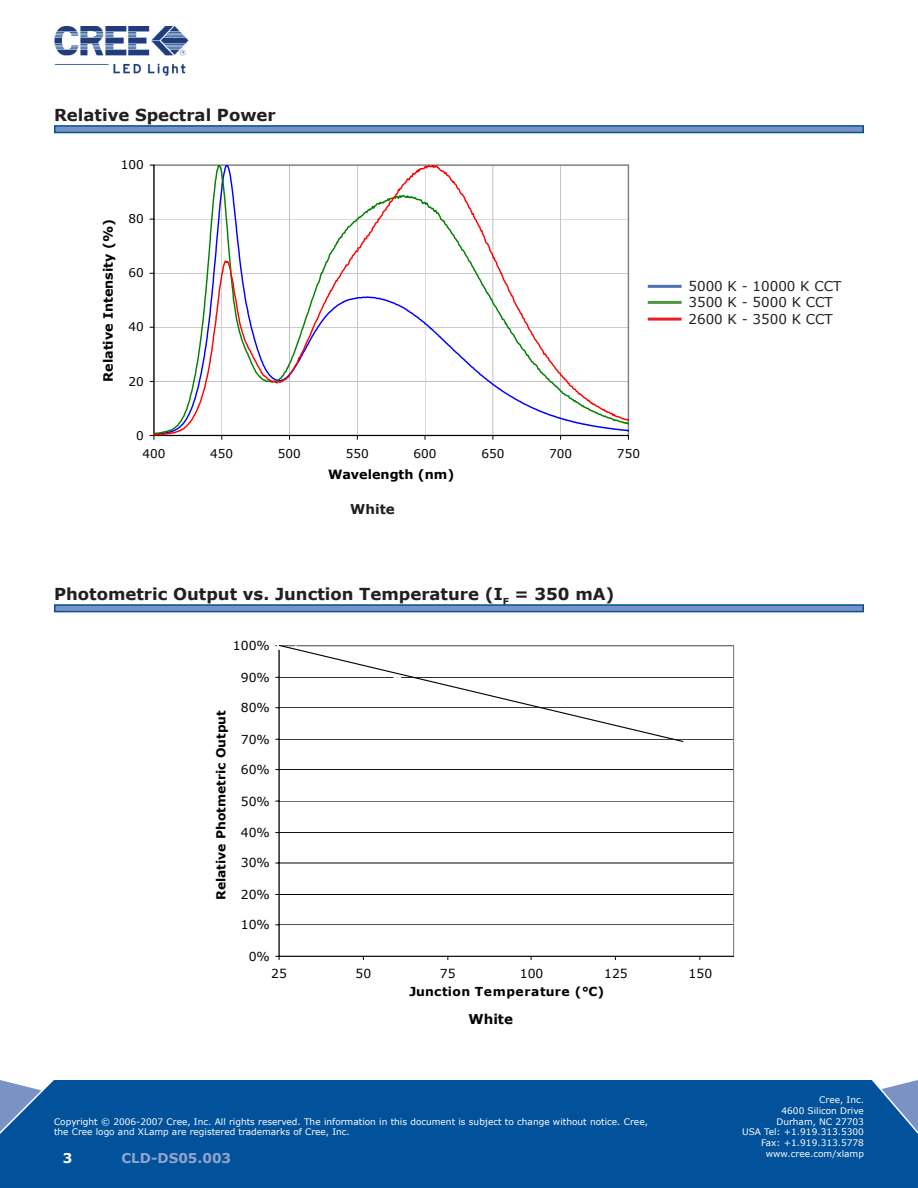
<style>
.page{position:relative;width:918px;height:1188px;background:#fff}
.page>*{position:absolute;margin:0;border:0;box-sizing:border-box;transform-origin:0 0}
.t1{font:700 16.5px "Verdana";color:#231f20}
.t2{font:13.5px/16.2px "Verdana";color:#231f20}
.t3{font:700 13.5px "Verdana";color:#90a3ce}
.t4{font:700 13.5px "Verdana";color:#231f20}
.t5{font:700 13.5px "Verdana";color:#040503}
.t6{font:700 12.75px "Verdana";color:#000}
.t7{font:12.45px "Verdana";letter-spacing:-.005em;color:#000}
.t8{font:700 12.45px "Verdana";color:#000}
.t9{font:700 12.45px "Verdana";letter-spacing:.035em;color:#000}
.t10{font:12px/19.2px "Verdana";color:#000}
.t11{font:9px/10.8px "Verdana";color:#fff}
</style>
<div class="page">
<div style="left:0;top:1080px;width:918px;height:108px;background:#01529a"></div>
<img style="left:54px;top:27px;width:135px;height:48px">
<div style="left:55px;top:126px;width:808px;height:7px;background:#7a92c4"></div>
<div style="left:54px;top:125px;width:810px;height:8px;border:2px solid #01529a"></div>
<div style="left:55px;top:605px;width:808px;height:7px;background:#7a92c4"></div>
<div style="left:54px;top:604px;width:810px;height:8px;border:2px solid #01529a"></div>
<hr style="left:279px;top:925px;width:455px;height:1px;background:#000">
<hr style="left:279px;top:894px;width:455px;height:1px;background:#000">
<hr style="left:279px;top:863px;width:455px;height:1px;background:#000">
<hr style="left:279px;top:833px;width:455px;height:1px;background:#000">
<hr style="left:279px;top:801px;width:455px;height:1px;background:#000">
<hr style="left:279px;top:770px;width:455px;height:1px;background:#000">
<hr style="left:279px;top:739px;width:455px;height:1px;background:#000">
<hr style="left:279px;top:708px;width:455px;height:1px;background:#000">
<hr style="left:279px;top:677px;width:455px;height:1px;background:#000">
<hr style="left:279px;top:646px;width:1px;height:310px;background:#000">
<hr style="left:279px;top:956px;width:455px;height:1px;background:#000">
<svg style="left:276px;top:645px;width:408px;height:97px"></svg>
<svg style="left:150px;top:164px;width:480px;height:275px"></svg>
<hr style="left:648px;top:301px;width:34px;height:3px;background:#4e9842">
<hr style="left:648px;top:318px;width:34px;height:3px;background:#eb1d23">
<hr style="left:648px;top:285px;width:34px;height:3px;background:#4d71b7">
<h1 class="t1" style="left:54px;top:104px;width:223px">Relative Spectral Power</h1>
<h3 class="t10" style="left:121px;top:155px;width:25px">100</h3>
<h3 class="t6" style="left:100px;top:382px;width:164px;rotate:-90deg">Relative Intensity (%)</h3>
<h3 class="t10" style="left:129px;top:209px;width:17px">80</h3>
<h3 class="t10" style="left:129px;top:263px;width:17px">60</h3>
<h3 class="t10" style="left:129px;top:317px;width:17px">40</h3>
<h3 class="t10" style="left:129px;top:371px;width:17px">20</h3>
<h3 class="t10" style="left:136px;top:425px;width:9px">0</h3>
<h3 class="t10" style="left:142px;top:443px;width:25px">400</h3>
<h3 class="t10" style="left:210px;top:443px;width:25px">450</h3>
<h3 class="t10" style="left:278px;top:443px;width:25px">500</h3>
<h3 class="t10" style="left:346px;top:443px;width:25px">550</h3>
<h3 class="t10" style="left:414px;top:443px;width:25px">600</h3>
<h3 class="t10" style="left:481px;top:443px;width:25px">650</h3>
<h3 class="t10" style="left:549px;top:443px;width:25px">700</h3>
<h3 class="t10" style="left:617px;top:443px;width:25px">750</h3>
<h3 class="t6" style="left:328px;top:466px;width:128px">Wavelength (nm)</h3>
<h2 class="t4" style="left:350px;top:500px;width:46px">White</h2>
<h1 class="t1" style="left:54px;top:583px;width:562px">Photometric Output vs. Junction Temperature (I<sub>F</sub> = 350 mA)</h1>
<h3 class="t7" style="left:233px;top:638px;width:38px">100%</h3>
<h3 class="t8" style="left:213px;top:900px;width:191px;rotate:-90deg">Relative Photmetric Output</h3>
<h3 class="t7" style="left:241px;top:669px;width:31px">90%</h3>
<h3 class="t7" style="left:241px;top:700px;width:31px">80%</h3>
<h3 class="t7" style="left:241px;top:731px;width:31px">70%</h3>
<h3 class="t7" style="left:241px;top:762px;width:31px">60%</h3>
<h3 class="t7" style="left:241px;top:793px;width:31px">50%</h3>
<h3 class="t7" style="left:241px;top:825px;width:31px">40%</h3>
<h3 class="t7" style="left:241px;top:855px;width:31px">30%</h3>
<h3 class="t7" style="left:241px;top:887px;width:31px">20%</h3>
<h3 class="t7" style="left:241px;top:917px;width:31px">10%</h3>
<h3 class="t7" style="left:249px;top:948px;width:23px">0%</h3>
<h3 class="t10" style="left:692px;top:271px;width:130px">5000K - 10000K CCT<br>3500K - 5000K CCT<br>2600K - 2500K CCT</h3>
<h2 class="t2" style="left:688px;top:278px;width:155px">5000 K - 10000 K CCT<br>3500 K - 5000 K CCT<br>2600 K - 3500 K CCT</h2>
<h3 class="t7" style="left:271px;top:965px;width:17px">25</h3>
<h3 class="t7" style="left:356px;top:965px;width:17px">50</h3>
<h3 class="t7" style="left:440px;top:965px;width:17px">75</h3>
<h3 class="t7" style="left:520px;top:965px;width:25px">100</h3>
<h3 class="t7" style="left:604px;top:965px;width:25px">125</h3>
<h3 class="t7" style="left:689px;top:965px;width:25px">150</h3>
<h3 class="t9" style="left:410px;top:983px;width:196px">Junction Temperature (°C)</h3>
<h2 class="t5" style="left:468px;top:1010px;width:46px">White</h2>
<p class="t11" style="left:54px;top:1116px;width:595px">Copyright © 2006-2007 Cree, Inc. All rights reserved. The information in this document is subject to change without notice. Cree, the Cree logo and XLamp are registered trademarks of Cree, Inc.</p>
<h2 class="t3" style="left:122px;top:1149px;width:111px">CLD-DS05.003</h2>
<p class="t11" style="left:742px;top:1094px;width:123px;text-align:right">Cree, Inc.<br>4600 Silicon Drive<br>Durham, NC 27703<br>USA Tel: +1.919.313.5300<br>Fax: +1.919.313.5778 www.cree.com/xlamp</p>
</div>
